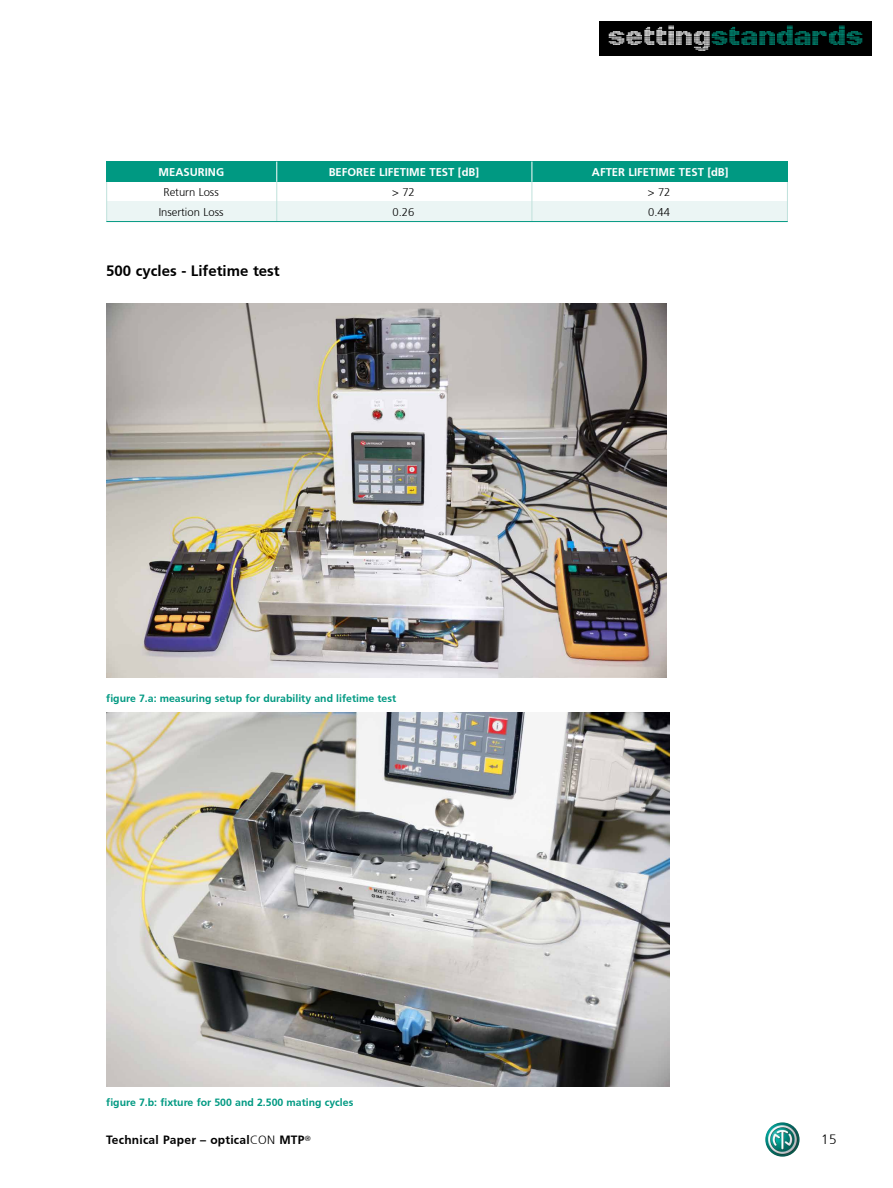
<style>
.page{position:relative;width:893px;height:1188px;background:#fff}
.page>*{position:absolute;margin:0;border:0;box-sizing:border-box;transform-origin:0 0}
.t1{font:700 27px "Punkt LT";letter-spacing:.025em;color:#009982}
.t2{font:700 15px "Frutiger";color:#000}
.t3{font:300 13.5px "Frutiger";color:#000}
.t4{font:700 12px "Frutiger";letter-spacing:.02em;color:#000}
.t5{font:700 11.25px "Frutiger";color:#fff}
.t6{font:300 11.25px/20.2px "Frutiger";color:#000}
.t7{font:700 10.5px "Frutiger";color:#009982}
.s1{color:#fff}
.s2{font-weight:300}
</style>
<div class="page">
<img style="left:765px;top:1122px;width:34px;height:35px;border-radius:17px">
<div style="left:600px;top:21px;width:272px;height:34px;background:#000"></div>
<div style="left:107px;top:202px;width:680px;height:19px;background:#ebf5f4"></div>
<hr style="left:106px;top:180px;width:1px;height:41px;background:#bfe1db">
<hr style="left:787px;top:180px;width:1px;height:41px;background:#bfe1db">
<hr style="left:531px;top:180px;width:1px;height:41px;background:#bfe1db">
<hr style="left:276px;top:180px;width:1px;height:41px;background:#bfe1db">
<div style="left:106px;top:162px;width:681px;height:20px;background:#009982"></div>
<svg style="left:531px;top:162px;width:1px;height:20px"></svg>
<svg style="left:276px;top:162px;width:1px;height:20px"></svg>
<hr style="left:106px;top:221px;width:682px;height:1px;background:#009982">
<img style="left:107px;top:304px;width:559px;height:373px">
<img style="left:107px;top:713px;width:562px;height:373px">
<h1 class="t1" style="left:608px;top:26px;width:256px"><span class="s1">setting</span>standards</h1>
<p class="t5" style="left:159px;top:165px;width:67px">MEASURING</p>
<p class="t5" style="left:329px;top:165px;width:152px">BEFOREE LIFETIME TEST [dB]</p>
<p class="t5" style="left:592px;top:165px;width:138px">AFTER LIFETIME TEST [dB]</p>
<p class="t6" style="left:159px;top:182px;width:66px;text-align:center">Return Loss<br>Insertion Loss</p>
<p class="t6" style="left:392px;top:182px;width:24px">&gt; 72<br>0.26</p>
<p class="t6" style="left:648px;top:182px;width:24px">&gt; 72<br>0.44</p>
<h2 class="t2" style="left:106px;top:262px;width:175px">500 cycles - Lifetime test</h2>
<p class="t7" style="left:106px;top:692px;width:291px">figure 7.a: measuring setup for durability and lifetime test</p>
<p class="t7" style="left:106px;top:1096px;width:249px">figure 7.b: fixture for 500 and 2.500 mating cycles</p>
<p class="t4" style="left:106px;top:1133px;width:206px">Technical Paper – optical<span class="s2">CON</span> MTP<sup>®</sup></p>
<p class="t3" style="left:821px;top:1132px;width:17px">15</p>
</div>
